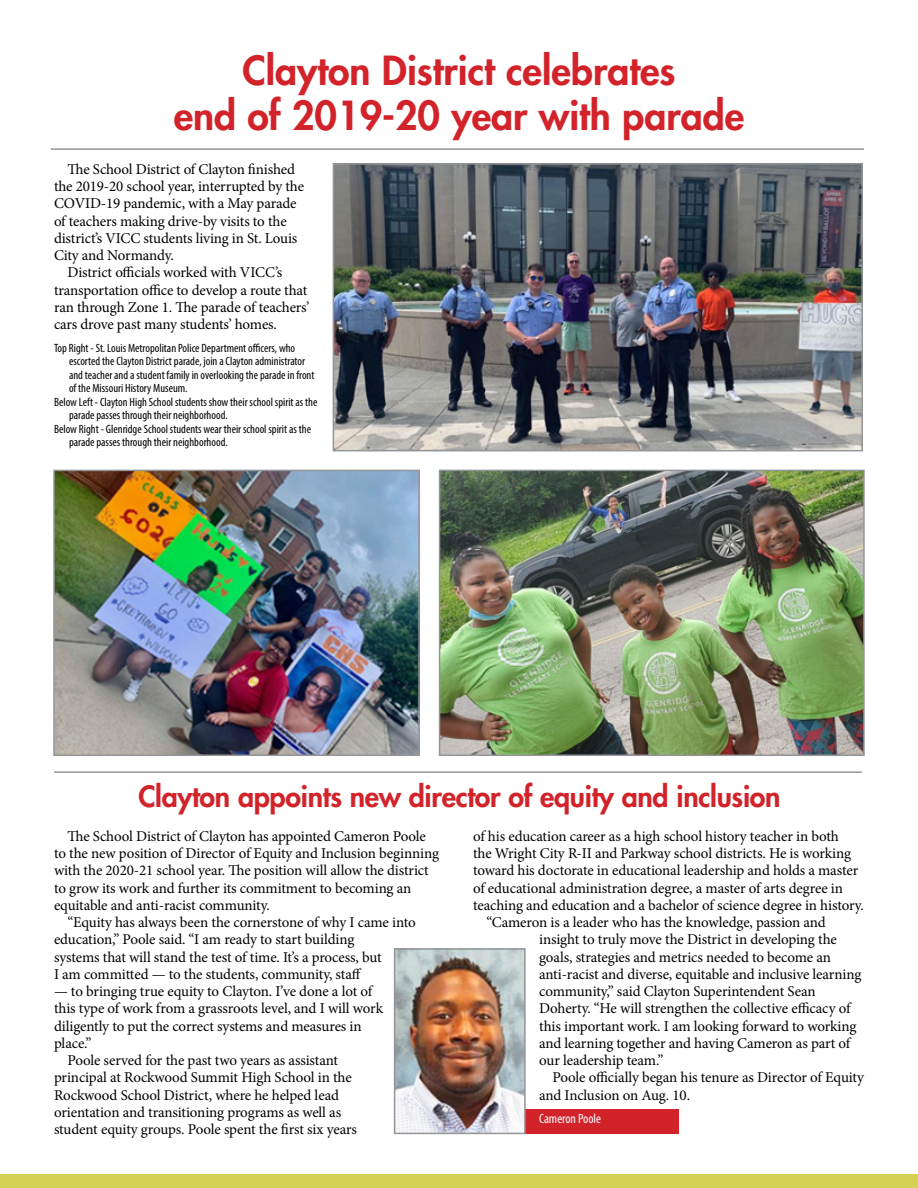
<style>
.page{position:relative;width:918px;height:1188px;background:#fff}
.page>*{position:absolute;margin:0;border:0;box-sizing:border-box;transform-origin:0 0}
.t1{font:800 39px/45px "Futura";color:#d2232a;text-align:center}
.t2{font:800 28.5px "Futura";letter-spacing:-.01em;color:#d2232a}
.t3{font:15px/17.2px "Minion Pro";letter-spacing:-.01em;color:#000}
.t4{font:condensed 13.5px "Myriad Pro";color:#fff}
.t5{font:condensed 12px "Myriad Pro";color:#000}
</style>
<div class="page">
<hr style="left:51px;top:148px;width:813px;height:2px;background:#939598">
<hr style="left:54px;top:771px;width:808px;height:2px;background:#939598">
<div style="left:510px;top:1110px;width:169px;height:24px;background:#d2232a"></div>
<img style="left:336px;top:166px;width:524px;height:282px">
<div style="left:333px;top:163px;width:530px;height:288px;border:2px solid #939598"></div>
<img style="left:56px;top:473px;width:361px;height:280px">
<div style="left:53px;top:470px;width:367px;height:286px;border:2px solid #939598"></div>
<img style="left:397px;top:951px;width:126px;height:180px">
<div style="left:394px;top:948px;width:132px;height:186px;border:2px solid #939598"></div>
<img style="left:442px;top:473px;width:420px;height:280px">
<div style="left:439px;top:470px;width:426px;height:286px;border:2px solid #939598"></div>
<div style="left:0;top:1174px;width:918px;height:14px;background:#d5d155"></div>
<h1 class="t1" style="left:174px;top:48px;width:572px">Clayton District celebrates<br>end of 2019-20 year with parade</h1>
<p class="t3" style="left:54px;top:161px;width:252px;text-indent:14px">The School District of Clayton finished the 2019-20 school year, interrupted by the COVID-19 pandemic, with a May parade of teachers making drive-by visits to the district’s VICC students living in St. Louis City and Normandy.</p>
<p class="t3" style="left:54px;top:264px;width:257px;text-indent:14px">District officials worked with VICC’s transportation office to develop a route that ran through Zone 1. The parade of teachers’ cars drove past many students’ homes.</p>
<p class="t5" style="left:54px;top:341px;width:243px">Top Right - St. Louis Metropolitan Police Department officers, who</p>
<p class="t5" style="left:69px;top:354px;width:238px">escorted the Clayton District parade, join a Clayton administrator</p>
<p class="t5" style="left:69px;top:368px;width:247px">and teacher and a student family in overlooking the parade in front</p>
<p class="t5" style="left:69px;top:381px;width:120px">of the Missouri History Museum.</p>
<p class="t5" style="left:54px;top:395px;width:265px">Below Left - Clayton High School students show their school spirit as the</p>
<p class="t5" style="left:69px;top:408px;width:160px">parade passes through their neighborhood.</p>
<p class="t5" style="left:54px;top:422px;width:259px">Below Right - Glenridge School students wear their school spirit as the</p>
<p class="t5" style="left:69px;top:435px;width:160px">parade passes through their neighborhood.</p>
<h2 class="t2" style="left:138px;top:778px;width:644px">Clayton appoints new director of equity and inclusion</h2>
<p class="t3" style="left:68px;top:827px;width:360px">The School District of Clayton has appointed Cameron Poole</p>
<p class="t3" style="left:54px;top:845px;width:387px">to the new position of Director of Equity and Inclusion beginning</p>
<p class="t3" style="left:54px;top:862px;width:376px">with the 2020-21 school year. The position will allow the district</p>
<p class="t3" style="left:54px;top:879px;width:359px">to grow its work and further its commitment to becoming an</p>
<p class="t3" style="left:54px;top:896px;width:217px">equitable and anti-racist community.</p>
<p class="t3" style="left:68px;top:914px;width:350px">“Equity has always been the cornerstone of why I came into</p>
<p class="t3" style="left:54px;top:931px;width:302px">education,” Poole said. “I am ready to start building</p>
<p class="t3" style="left:54px;top:948px;width:329px">systems that will stand the test of time. It’s a process, but</p>
<p class="t3" style="left:54px;top:965px;width:309px">I am committed — to the students, community, staff</p>
<p class="t3" style="left:54px;top:983px;width:320px">— to bringing true equity to Clayton. I’ve done a lot of</p>
<p class="t3" style="left:54px;top:1000px;width:331px">this type of work from a grassroots level, and I will work</p>
<p class="t3" style="left:54px;top:1017px;width:309px">diligently to put the correct systems and measures in</p>
<p class="t3" style="left:54px;top:1034px;width:39px">place.”</p>
<p class="t3" style="left:68px;top:1052px;width:272px">Poole served for the past two years as assistant</p>
<p class="t3" style="left:54px;top:1069px;width:299px">principal at Rockwood Summit High School in the</p>
<p class="t3" style="left:54px;top:1086px;width:287px">Rockwood School District, where he helped lead</p>
<p class="t3" style="left:54px;top:1103px;width:289px">orientation and transitioning programs as well as</p>
<p class="t3" style="left:54px;top:1121px;width:304px">student equity groups. Poole spent the first six years</p>
<p class="t3" style="left:473px;top:827px;width:367px">of his education career as a high school history teacher in both</p>
<p class="t3" style="left:473px;top:845px;width:380px">the Wright City R-II and Parkway school districts. He is working</p>
<p class="t3" style="left:473px;top:862px;width:387px">toward his doctorate in educational leadership and holds a master</p>
<p class="t3" style="left:473px;top:879px;width:371px">of educational administration degree, a master of arts degree in</p>
<p class="t3" style="left:473px;top:896px;width:393px">teaching and education and a bachelor of science degree in history.</p>
<p class="t3" style="left:487px;top:914px;width:341px">“Cameron is a leader who has the knowledge, passion and</p>
<p class="t3" style="left:539px;top:931px;width:299px">insight to truly move the District in developing the</p>
<p class="t3" style="left:539px;top:948px;width:293px">goals, strategies and metrics needed to become an</p>
<p class="t3" style="left:539px;top:965px;width:324px">anti-racist and diverse, equitable and inclusive learning</p>
<p class="t3" style="left:539px;top:983px;width:278px">community,” said Clayton Superintendent Sean</p>
<p class="t3" style="left:539px;top:1000px;width:313px">Doherty. “He will strengthen the collective efficacy of</p>
<p class="t3" style="left:539px;top:1017px;width:319px">this important work. I am looking forward to working</p>
<p class="t3" style="left:539px;top:1034px;width:313px">and learning together and having Cameron as part of</p>
<p class="t3" style="left:539px;top:1052px;width:126px">our leadership team.”</p>
<p class="t3" style="left:553px;top:1069px;width:313px">Poole officially began his tenure as Director of Equity</p>
<p class="t3" style="left:539px;top:1086px;width:152px">and Inclusion on Aug. 10.</p>
<p class="t4" style="left:539px;top:1110px;width:63px">Cameron Poole</p>
</div>
